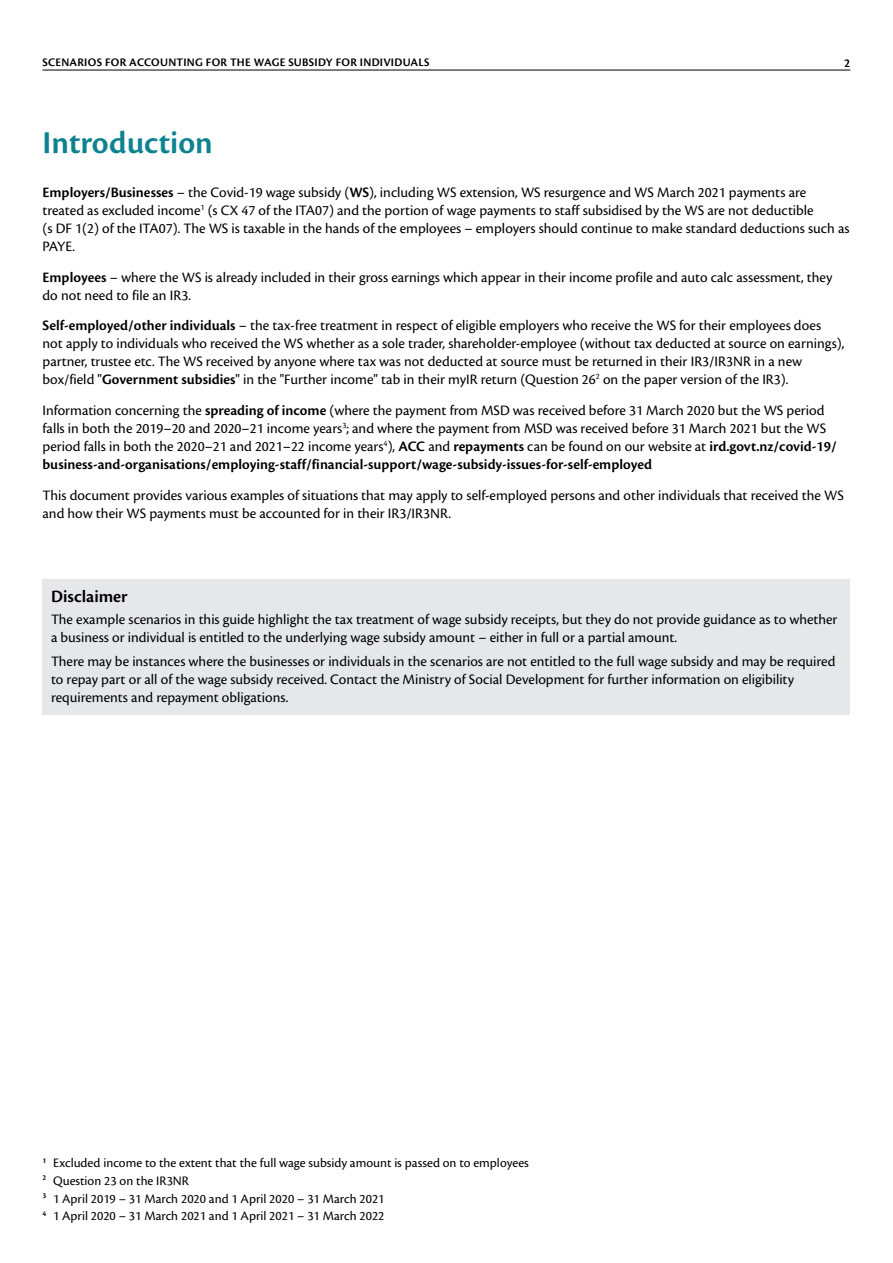
<style>
.page{position:relative;width:893px;height:1263px;background:#fff}
.page>*{position:absolute;margin:0;border:0;box-sizing:border-box;transform-origin:0 0}
.t1{font:600 33px "Cronos Pro";color:#0d8390}
.t2{font:600 18px "Cronos Pro";color:#000}
.t3{font:15px/18px "Cronos Pro";color:#000}
.t4{font:13.5px/17.7px "Cronos Pro";color:#000}
.t5{font:600 12.75px "Cronos Pro";color:#000}
.t6{font:600 12px "Cronos Pro";letter-spacing:.02em;color:#000}
.s1{font-weight:600}
</style>
<div class="page">
<hr style="left:43px;top:70px;width:807px;height:1px;background:#000">
<div style="left:43px;top:579px;width:807px;height:136px;background:#e6e7e8"></div>
<p class="t6" style="left:43px;top:56px;width:389px">SCENARIOS FOR ACCOUNTING FOR THE WAGE SUBSIDY FOR INDIVIDUALS</p>
<p class="t5" style="left:844px;top:56px;width:8px">2</p>
<h1 class="t1" style="left:43px;top:124px;width:172px">Introduction</h1>
<p class="t3" style="left:43px;top:183px;width:809px"><span class="s1">Employers/Businesses</span> – the Covid-19 wage subsidy (<span class="s1">WS</span>), including WS extension, WS resurgence and WS March 2021 payments are treated as excluded income<sup>1</sup> (s CX 47 of the ITA07) and the portion of wage payments to staff subsidised by the WS are not deductible<br>(s DF 1(2) of the ITA07). The WS is taxable in the hands of the employees – employers should continue to make standard deductions such as PAYE.</p>
<p class="t3" style="left:43px;top:268px;width:791px"><span class="s1">Employees</span> – where the WS is already included in their gross earnings which appear in their income profile and auto calc assessment, they do not need to file an IR3.</p>
<p class="t3" style="left:43px;top:317px;width:803px"><span class="s1">Self-employed/other individuals</span> – the tax-free treatment in respect of eligible employers who receive the WS for their employees does not apply to individuals who received the WS whether as a sole trader, shareholder-employee (without tax deducted at source on earnings), partner, trustee etc. The WS received by anyone where tax was not deducted at source must be returned in their IR3/IR3NR in a new box/field "<span class="s1">Government subsidies</span>" in the "Further income" tab in their myIR return (Question 26<sup>2</sup> on the paper version of the IR3).</p>
<p class="t3" style="left:43px;top:401px;width:796px">Information concerning the <span class="s1">spreading of income</span> (where the payment from MSD was received before 31 March 2020 but the WS period falls in both the 2019–20 and 2020–21 income years<sup>3</sup>; and where the payment from MSD was received before 31 March 2021 but the WS period falls in both the 2020–21 and 2021–22 income years<sup>4</sup>), <span class="s1">ACC</span> and <span class="s1">repayments</span> can be found on our website at <span class="s1">ird.govt.nz/covid-19/ business-and-organisations/employing-staff/financial-support/wage-subsidy-issues-for-self-employed</span></p>
<p class="t3" style="left:43px;top:486px;width:803px">This document provides various examples of situations that may apply to self-employed persons and other individuals that received the WS and how their WS payments must be accounted for in their IR3/IR3NR.</p>
<p class="t2" style="left:51px;top:586px;width:78px">Disclaimer</p>
<p class="t3" style="left:51px;top:610px;width:788px">The example scenarios in this guide highlight the tax treatment of wage subsidy receipts, but they do not provide guidance as to whether a business or individual is entitled to the underlying wage subsidy amount – either in full or a partial amount.</p>
<p class="t3" style="left:51px;top:653px;width:786px">There may be instances where the businesses or individuals in the scenarios are not entitled to the full wage subsidy and may be required to repay part or all of the wage subsidy received. Contact the Ministry of Social Development for further information on eligibility requirements and repayment obligations.</p>
<p class="t4" style="left:43px;top:1154px;width:488px"><sup>1</sup> Excluded income to the extent that the full wage subsidy amount is passed on to employees <sup>2</sup> Question 23 on the IR3NR<br><sup>3</sup> 1 April 2019 – 31 March 2020 and 1 April 2020 – 31 March 2021<br><sup>4</sup> 1 April 2020 – 31 March 2021 and 1 April 2021 – 31 March 2022</p>
</div>
